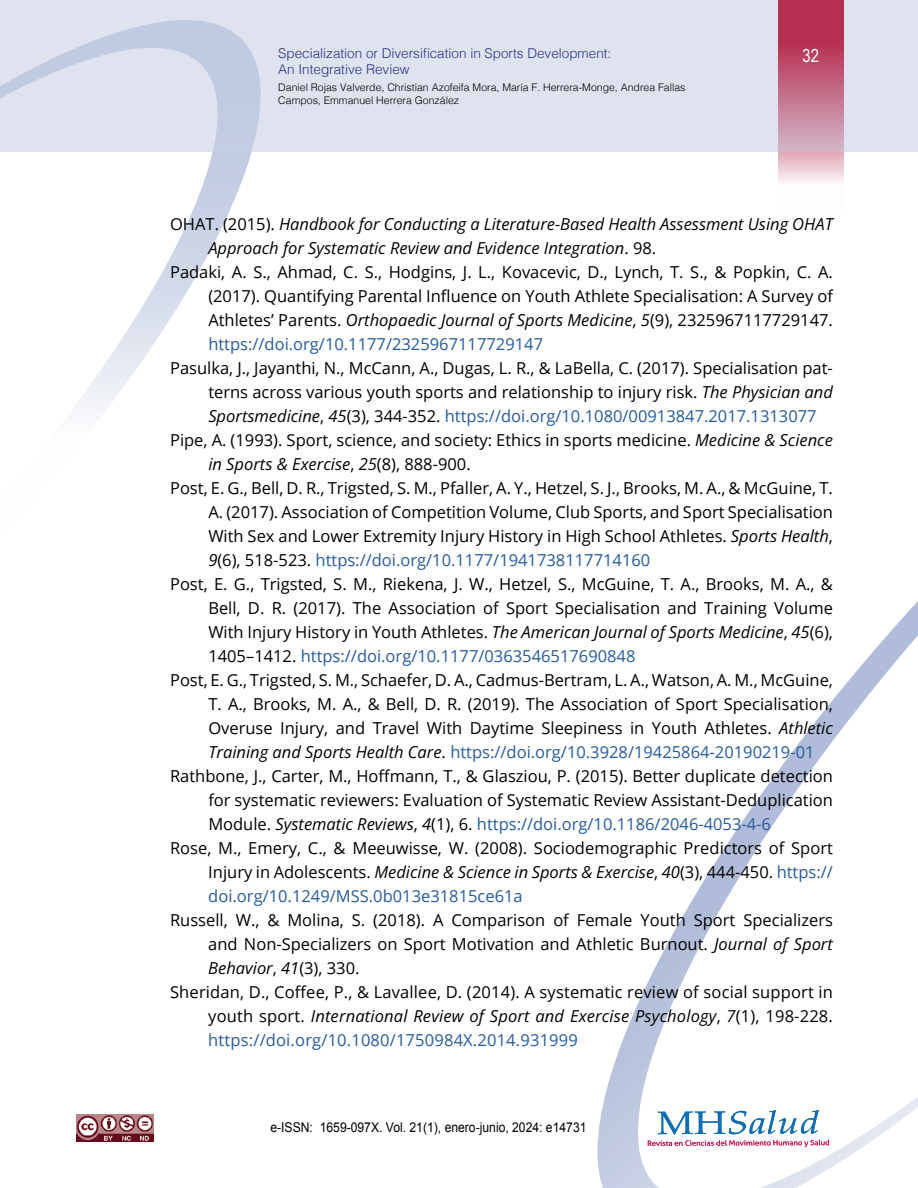
<style>
.page{position:relative;width:918px;height:1188px;background:#fff}
.page>*{position:absolute;margin:0;border:0;box-sizing:border-box;transform-origin:0 0}
.t1{font:18px "Arial Narrow";color:#fff}
.t2{font:16.5px "Open Sans";color:#000}
.t3{font:16.5px "Open Sans";color:#275b9b}
.t4{font:italic 16.5px "Open Sans";color:#000}
.t5{font:300 13.5px "Helvetica";color:#283583}
.t6{font:13.5px "Arial";color:#000;scale:.9 1}
.t7{font:300 10.5px/12.6px "Helvetica";color:#000}
.s1{font-style:normal}
.s2{font-style:italic}
.s3{font-style:italic;color:#000}
.s4{color:#000}
.s5{font-style:normal;color:#275b9b}
</style>
<div class="page">
<img style="left:77px;top:1115px;width:76px;height:27px">
<div style="left:0;top:0;width:918px;height:151px;background:#dee3ef"></div>
<svg style="left:0;top:20px;width:274px;height:391px"></svg>
<svg style="left:597px;top:601px;width:321px;height:587px"></svg>
<svg style="left:648px;top:1107px;width:181px;height:41px"></svg>
<svg style="left:778px;top:0;width:66px;height:182px"></svg>
<p class="t5" style="left:278px;top:42px;width:335px">Specialization or Diversification in Sports Development:</p>
<p class="t1" style="left:803px;top:42px;width:18px">32</p>
<p class="t5" style="left:278px;top:58px;width:133px">An Integrative Review</p>
<p class="t7" style="left:278px;top:80px;width:409px">Daniel Rojas Valverde, Christian Azofeifa Mora, María F. Herrera-Monge, Andrea Fallas<br>Campos, Emmanuel Herrera González</p>
<p class="t4" style="left:170px;top:213px;width:664px"><span class="s1">OHAT. (2015).</span> Handbook for Conducting a Literature-Based Health Assessment Using OHAT</p>
<p class="t4" style="left:208px;top:237px;width:449px">Approach for Systematic Review and Evidence Integration<span class="s1">. 98.</span></p>
<p class="t2" style="left:170px;top:261px;width:664px">Padaki, A. S., Ahmad, C. S., Hodgins, J. L., Kovacevic, D., Lynch, T. S., &amp; Popkin, C. A.</p>
<p class="t2" style="left:208px;top:285px;width:626px">(2017). Quantifying Parental Influence on Youth Athlete Specialisation: A Survey of</p>
<p class="t2" style="left:208px;top:309px;width:626px">Athletes’ Parents. <span class="s2">Orthopaedic Journal of Sports Medicine</span>, <span class="s2">5</span>(9), 2325967117729147.</p>
<p class="t3" style="left:208px;top:333px;width:336px">https://doi.org/10.1177/2325967117729147</p>
<p class="t2" style="left:170px;top:357px;width:664px">Pasulka, J., Jayanthi, N., McCann, A., Dugas, L. R., &amp; LaBella, C. (2017). Specialisation pat-</p>
<p class="t2" style="left:208px;top:381px;width:626px">terns across various youth sports and relationship to injury risk. <span class="s2">The Physician and</span></p>
<p class="t3" style="left:208px;top:405px;width:610px"><span class="s3">Sportsmedicine</span><span class="s4">,</span> <span class="s3">45</span><span class="s4">(3), 344-352.</span> https://doi.org/10.1080/00913847.2017.1313077</p>
<p class="t2" style="left:170px;top:429px;width:664px">Pipe, A. (1993). Sport, science, and society: Ethics in sports medicine. <span class="s2">Medicine &amp; Science</span></p>
<p class="t4" style="left:208px;top:453px;width:264px">in Sports &amp; Exercise<span class="s1">,</span> 25<span class="s1">(8), 888-900.</span></p>
<p class="t2" style="left:170px;top:477px;width:664px">Post, E. G., Bell, D. R., Trigsted, S. M., Pfaller, A. Y., Hetzel, S. J., Brooks, M. A., &amp; McGuine, T.</p>
<p class="t2" style="left:208px;top:501px;width:626px">A. (2017). Association of Competition Volume, Club Sports, and Sport Specialisation</p>
<p class="t2" style="left:208px;top:525px;width:626px">With Sex and Lower Extremity Injury History in High School Athletes. <span class="s2">Sports Health</span>,</p>
<p class="t3" style="left:208px;top:549px;width:444px"><span class="s3">9</span><span class="s4">(6), 518-523.</span> https://doi.org/10.1177/1941738117714160</p>
<p class="t2" style="left:170px;top:573px;width:664px">Post, E. G., Trigsted, S. M., Riekena, J. W., Hetzel, S., McGuine, T. A., Brooks, M. A., &amp;</p>
<p class="t2" style="left:208px;top:597px;width:626px">Bell, D. R. (2017). The Association of Sport Specialisation and Training Volume</p>
<p class="t2" style="left:208px;top:621px;width:626px">With Injury History in Youth Athletes. <span class="s2">The American Journal of Sports Medicine</span>, <span class="s2">45</span>(6),</p>
<p class="t3" style="left:208px;top:645px;width:429px"><span class="s4">1405–1412.</span> https://doi.org/10.1177/0363546517690848</p>
<p class="t2" style="left:170px;top:669px;width:664px">Post, E. G., Trigsted, S. M., Schaefer, D. A., Cadmus-Bertram, L. A., Watson, A. M., McGuine,</p>
<p class="t2" style="left:208px;top:693px;width:626px">T. A., Brooks, M. A., &amp; Bell, D. R. (2019). The Association of Sport Specialisation,</p>
<p class="t2" style="left:208px;top:717px;width:626px">Overuse Injury, and Travel With Daytime Sleepiness in Youth Athletes. <span class="s2">Athletic</span></p>
<p class="t3" style="left:208px;top:741px;width:608px"><span class="s3">Training and Sports Health Care</span><span class="s4">.</span> https://doi.org/10.3928/19425864-20190219-01</p>
<p class="t2" style="left:170px;top:765px;width:664px">Rathbone, J., Carter, M., Hoffmann, T., &amp; Glasziou, P. (2015). Better duplicate detection</p>
<p class="t2" style="left:208px;top:789px;width:626px">for systematic reviewers: Evaluation of Systematic Review Assistant-Deduplication</p>
<p class="t3" style="left:208px;top:813px;width:564px"><span class="s4">Module.</span> <span class="s3">Systematic Reviews</span><span class="s4">,</span> <span class="s3">4</span><span class="s4">(1), 6.</span> https://doi.org/10.1186/2046-4053-4-6</p>
<p class="t2" style="left:170px;top:837px;width:664px">Rose, M., Emery, C., &amp; Meeuwisse, W. (2008). Sociodemographic Predictors of Sport</p>
<p class="t4" style="left:208px;top:861px;width:626px"><span class="s1">Injury in Adolescents.</span> Medicine &amp; Science in Sports &amp; Exercise<span class="s1">,</span> 40<span class="s1">(3), 444-450.</span> <span class="s5">https://</span></p>
<p class="t3" style="left:208px;top:885px;width:316px">doi.org/10.1249/MSS.0b013e31815ce61a</p>
<p class="t2" style="left:170px;top:909px;width:664px">Russell, W., &amp; Molina, S. (2018). A Comparison of Female Youth Sport Specializers</p>
<p class="t2" style="left:208px;top:933px;width:626px">and Non-Specializers on Sport Motivation and Athletic Burnout. <span class="s2">Journal of Sport</span></p>
<p class="t4" style="left:208px;top:957px;width:153px">Behavior<span class="s1">,</span> 41<span class="s1">(3), 330.</span></p>
<p class="t2" style="left:170px;top:981px;width:664px">Sheridan, D., Coffee, P., &amp; Lavallee, D. (2014). A systematic review of social support in</p>
<p class="t4" style="left:208px;top:1005px;width:626px"><span class="s1">youth sport.</span> International Review of Sport and Exercise Psychology<span class="s1">,</span> 7<span class="s1">(1), 198-228.</span></p>
<p class="t3" style="left:208px;top:1029px;width:371px">https://doi.org/10.1080/1750984X.2014.931999</p>
<p class="t6" style="left:270px;top:1118px;width:353px">e-ISSN: 1659-097X. Vol. 21(1), enero-junio, 2024: e14731</p>
</div>
